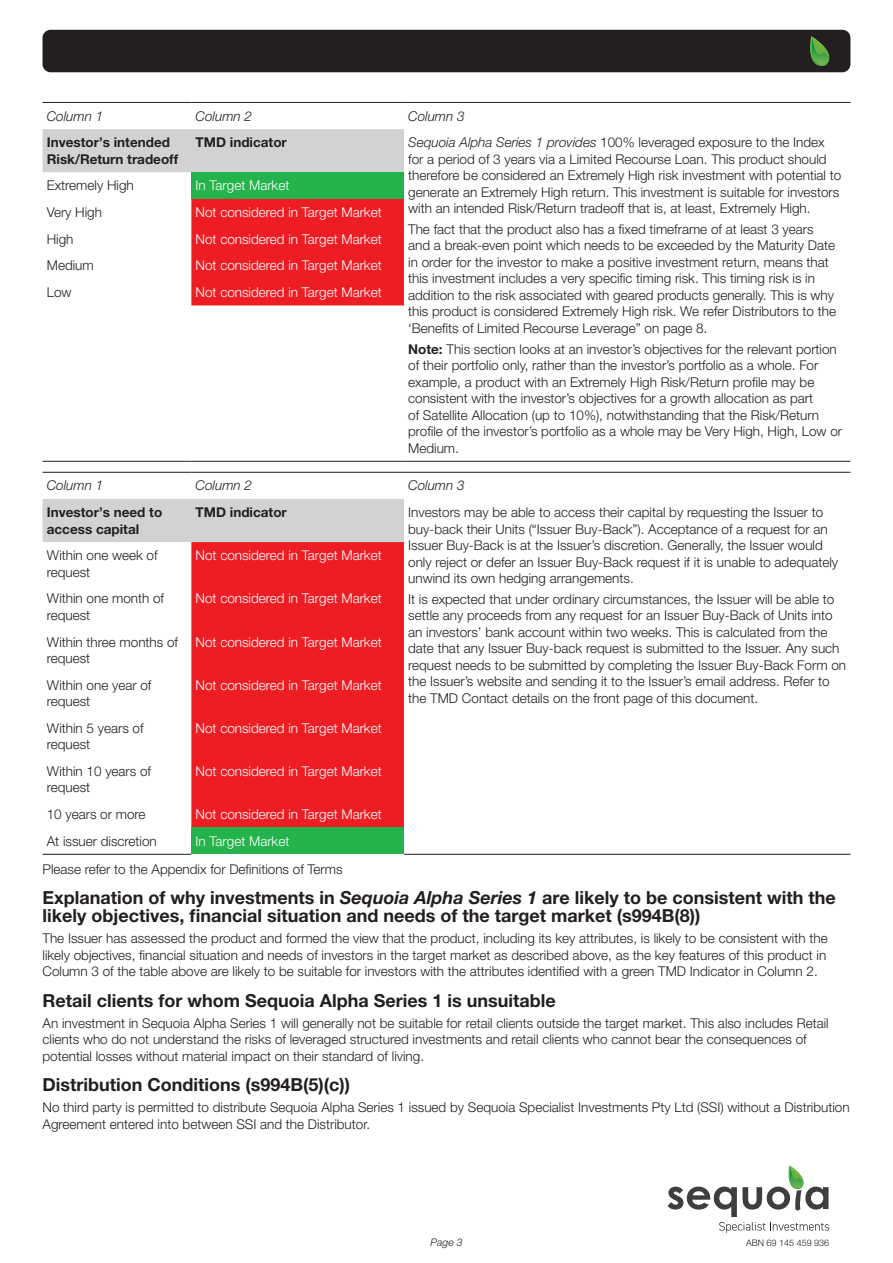
<style>
.page{position:relative;width:893px;height:1263px;background:#fff}
.page>*{position:absolute;margin:0;border:0;box-sizing:border-box;transform-origin:0 0}
.t1{font:700 18px/18px "Helvetica Neue LT Pro";color:#231f20}
.t2{font:300 13.5px/16.5px "Helvetica Neue LT Pro";color:#231f20}
.t3{font:300 13.5px "Helvetica Neue LT Pro";color:#fff}
.t4{font:700 13.5px/16.5px "Helvetica Neue LT Pro";color:#231f20}
.t5{font:italic 300 13.5px "Helvetica Neue LT Pro";color:#231f20}
.t6{font:italic 300 10.5px "Helvetica Neue LT Pro";color:#231f20}
.t7{font:300 9px "Helvetica Neue LT Pro";color:#231f20}
.s1{font-style:italic}
.s2{font-weight:700}
</style>
<div class="page">
<div style="left:43px;top:30px;width:807px;height:42px;background:#231f20;border-radius:8px"></div>
<svg style="left:810px;top:36px;width:20px;height:30px"></svg>
<svg style="left:668px;top:1165px;width:161px;height:68px"></svg>
<div style="left:43px;top:129px;width:361px;height:43px;background:#d1d2d4"></div>
<div style="left:191px;top:172px;width:213px;height:27px;background:#23b24b"></div>
<div style="left:191px;top:199px;width:213px;height:106px;background:#ee1d23"></div>
<hr style="left:43px;top:102px;width:148px;height:1px;background:#231f20">
<hr style="left:191px;top:102px;width:213px;height:1px;background:#231f20">
<hr style="left:404px;top:102px;width:446px;height:1px;background:#231f20">
<hr style="left:404px;top:461px;width:446px;height:1px;background:#231f20">
<hr style="left:43px;top:461px;width:148px;height:1px;background:#231f20">
<hr style="left:191px;top:461px;width:213px;height:1px;background:#231f20">
<div style="left:43px;top:499px;width:361px;height:43px;background:#d1d2d4"></div>
<div style="left:191px;top:542px;width:213px;height:286px;background:#ee1d23"></div>
<div style="left:191px;top:828px;width:213px;height:26px;background:#23b24b"></div>
<hr style="left:43px;top:472px;width:148px;height:1px;background:#231f20">
<hr style="left:191px;top:472px;width:213px;height:1px;background:#231f20">
<hr style="left:404px;top:472px;width:446px;height:1px;background:#231f20">
<hr style="left:404px;top:854px;width:446px;height:1px;background:#231f20">
<hr style="left:43px;top:854px;width:148px;height:1px;background:#231f20">
<p class="t5" style="left:47px;top:108px;width:58px">Column 1</p>
<p class="t5" style="left:196px;top:108px;width:58px">Column 2</p>
<p class="t5" style="left:408px;top:108px;width:58px">Column 3</p>
<p class="t4" style="left:47px;top:134px;width:133px">Investor’s intended<br>Risk/Return tradeoff</p>
<p class="t4" style="left:196px;top:134px;width:93px">TMD indicator</p>
<p class="t2" style="left:408px;top:134px;width:435px"><span class="s1">Sequoia Alpha Series 1 provides</span> 100% leveraged exposure to the Index for a period of 3 years via a Limited Recourse Loan. This product should therefore be considered an Extremely High risk investment with potential to generate an Extremely High return. This investment is suitable for investors with an intended Risk/Return tradeoff that is, at least, Extremely High.</p>
<p class="t2" style="left:408px;top:221px;width:429px">The fact that the product also has a fixed timeframe of at least 3 years and a break-even point which needs to be exceeded by the Maturity Date in order for the investor to make a positive investment return, means that this investment includes a very specific timing risk. This timing risk is in addition to the risk associated with geared products generally. This is why this product is considered Extremely High risk. We refer Distributors to the ‘Benefits of Limited Recourse Leverage” on page 8.</p>
<p class="t2" style="left:408px;top:340px;width:435px"><span class="s2">Note:</span> This section looks at an investor’s objectives for the relevant portion of their portfolio only, rather than the investor’s portfolio as a whole. For example, a product with an Extremely High Risk/Return profile may be consistent with the investor’s objectives for a growth allocation as part<br>of Satellite Allocation (up to 10%), notwithstanding that the Risk/Return profile of the investor’s portfolio as a whole may be Very High, High, Low or Medium.</p>
<p class="t2" style="left:47px;top:177px;width:89px">Extremely High</p>
<p class="t3" style="left:196px;top:177px;width:95px">In Target Market</p>
<p class="t2" style="left:47px;top:204px;width:57px">Very High</p>
<p class="t3" style="left:196px;top:204px;width:188px">Not considered in Target Market</p>
<p class="t2" style="left:47px;top:230px;width:28px">High</p>
<p class="t3" style="left:196px;top:231px;width:188px">Not considered in Target Market</p>
<p class="t2" style="left:47px;top:257px;width:48px">Medium</p>
<p class="t3" style="left:196px;top:257px;width:188px">Not considered in Target Market</p>
<p class="t2" style="left:47px;top:284px;width:26px">Low</p>
<p class="t3" style="left:196px;top:284px;width:188px">Not considered in Target Market</p>
<p class="t5" style="left:47px;top:478px;width:58px">Column 1</p>
<p class="t5" style="left:196px;top:478px;width:58px">Column 2</p>
<p class="t5" style="left:408px;top:478px;width:58px">Column 3</p>
<p class="t4" style="left:47px;top:504px;width:117px">Investor’s need to access capital</p>
<p class="t4" style="left:196px;top:504px;width:93px">TMD indicator</p>
<p class="t2" style="left:408px;top:504px;width:431px">Investors may be able to access their capital by requesting the Issuer to buy-back their Units (“Issuer Buy-Back”). Acceptance of a request for an Issuer Buy-Back is at the Issuer’s discretion. Generally, the Issuer would only reject or defer an Issuer Buy-Back request if it is unable to adequately unwind its own hedging arrangements.</p>
<p class="t2" style="left:408px;top:590px;width:439px">It is expected that under ordinary circumstances, the Issuer will be able to settle any proceeds from any request for an Issuer Buy-Back of Units into an investors’ bank account within two weeks. This is calculated from the date that any Issuer Buy-back request is submitted to the Issuer. Any such request needs to be submitted by completing the Issuer Buy-Back Form on the Issuer’s website and sending it to the Issuer’s email address. Refer to the TMD Contact details on the front page of this document.</p>
<p class="t2" style="left:47px;top:547px;width:112px">Within one week of request</p>
<p class="t3" style="left:196px;top:547px;width:188px">Not considered in Target Market</p>
<p class="t2" style="left:47px;top:590px;width:119px">Within one month of request</p>
<p class="t3" style="left:196px;top:590px;width:188px">Not considered in Target Market</p>
<p class="t2" style="left:47px;top:633px;width:133px">Within three months of request</p>
<p class="t3" style="left:196px;top:633px;width:188px">Not considered in Target Market</p>
<p class="t2" style="left:47px;top:676px;width:106px">Within one year of request</p>
<p class="t3" style="left:196px;top:677px;width:188px">Not considered in Target Market</p>
<p class="t2" style="left:47px;top:719px;width:98px">Within 5 years of request</p>
<p class="t3" style="left:196px;top:720px;width:188px">Not considered in Target Market</p>
<p class="t2" style="left:47px;top:763px;width:106px">Within 10 years of request</p>
<p class="t3" style="left:196px;top:763px;width:188px">Not considered in Target Market</p>
<p class="t2" style="left:47px;top:806px;width:100px">10 years or more</p>
<p class="t3" style="left:196px;top:806px;width:188px">Not considered in Target Market</p>
<p class="t2" style="left:47px;top:832px;width:112px">At issuer discretion</p>
<p class="t3" style="left:196px;top:833px;width:95px">In Target Market</p>
<p class="t2" style="left:43px;top:860px;width:302px">Please refer to the Appendix for Definitions of Terms</p>
<h1 class="t1" style="left:43px;top:889px;width:795px">Explanation of why investments in <span class="s1">Sequoia Alpha Series 1</span> are likely to be consistent with the likely objectives, financial situation and needs of the target market (s994B(8))</h1>
<p class="t2" style="left:43px;top:930px;width:787px;text-align:justify">The Issuer has assessed the product and formed the view that the product, including its key attributes, is likely to be consistent with the likely objectives, financial situation and needs of investors in the target market as described above, as the key features of this product in Column 3 of the table above are likely to be suitable for investors with the attributes identified with a green TMD Indicator in Column 2.</p>
<h1 class="t1" style="left:43px;top:991px;width:515px">Retail clients for whom Sequoia Alpha Series 1 is unsuitable</h1>
<p class="t2" style="left:43px;top:1014px;width:788px">An investment in Sequoia Alpha Series 1 will generally not be suitable for retail clients outside the target market. This also includes Retail clients who do not understand the risks of leveraged structured investments and retail clients who cannot bear the consequences of potential losses without material impact on their standard of living.</p>
<h1 class="t1" style="left:43px;top:1076px;width:309px">Distribution Conditions (s994B(5)(c))</h1>
<p class="t2" style="left:43px;top:1099px;width:809px">No third party is permitted to distribute Sequoia Alpha Series 1 issued by Sequoia Specialist Investments Pty Ltd (SSI) without a Distribution<br>Agreement entered into between SSI and the Distributor.</p>
<p class="t6" style="left:430px;top:1236px;width:34px">Page 3</p>
<p class="t7" style="left:746px;top:1237px;width:85px">ABN 69 145 459 936</p>
</div>
